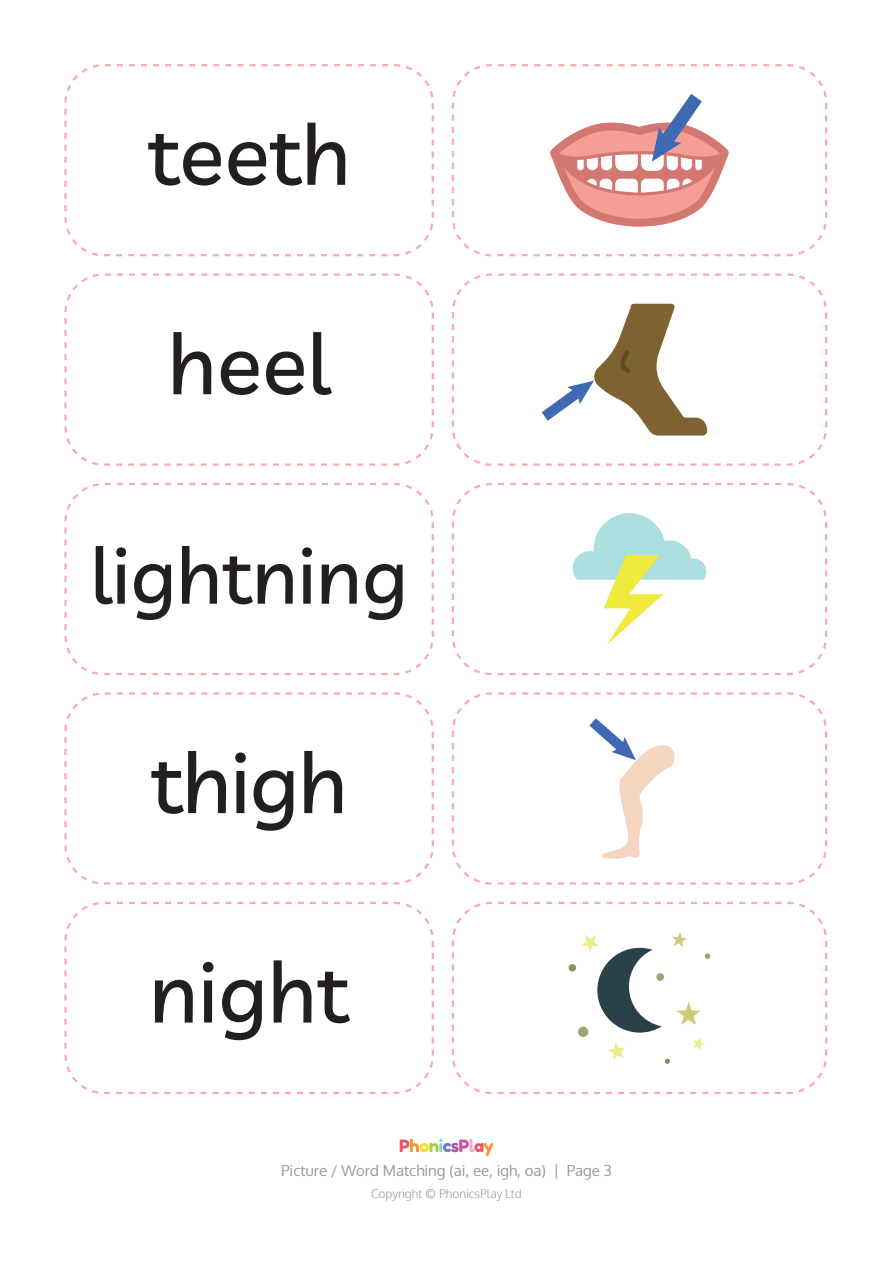
<style>
.page{position:relative;width:893px;height:1263px;background:#fff}
.page>*{position:absolute;margin:0;border:0;box-sizing:border-box;transform-origin:0 0}
.t1{font:500 84px "Livvic";color:#231f20}
.t2{font:500 78px "Livvic";color:#231f20}
.t3{font:15px "Oxygen";color:#969696}
.t4{font:300 12px "Oxygen";color:#969696}
</style>
<div class="page">
<svg style="left:400px;top:1139px;width:93px;height:17px"></svg>
<div style="left:64px;top:273px;width:370px;height:193px;border:2px dashed #f05661;border-radius:38px"></div>
<div style="left:452px;top:273px;width:375px;height:193px;border:2px dashed #f05661;border-radius:38px"></div>
<div style="left:64px;top:483px;width:370px;height:192px;border:2px dashed #f05661;border-radius:38px"></div>
<div style="left:452px;top:483px;width:375px;height:192px;border:2px dashed #f05661;border-radius:38px"></div>
<div style="left:64px;top:692px;width:370px;height:193px;border:2px dashed #f05661;border-radius:38px"></div>
<div style="left:452px;top:692px;width:375px;height:193px;border:2px dashed #f05661;border-radius:38px"></div>
<div style="left:64px;top:64px;width:370px;height:192px;border:2px dashed #f05661;border-radius:38px"></div>
<div style="left:452px;top:64px;width:375px;height:192px;border:2px dashed #f05661;border-radius:38px"></div>
<div style="left:64px;top:902px;width:370px;height:192px;border:2px dashed #f05661;border-radius:38px"></div>
<div style="left:452px;top:902px;width:375px;height:192px;border:2px dashed #f05661;border-radius:38px"></div>
<svg style="left:550px;top:94px;width:179px;height:133px"></svg>
<svg style="left:542px;top:304px;width:165px;height:131px"></svg>
<svg style="left:573px;top:513px;width:133px;height:132px"></svg>
<svg style="left:589px;top:718px;width:86px;height:141px"></svg>
<div style="left:569px;top:964px;width:7px;height:7px;background:#869260;border-radius:50%"></div>
<div style="left:578px;top:1027px;width:10px;height:10px;background:#9ba677;border-radius:50%"></div>
<div style="left:656px;top:973px;width:8px;height:8px;background:#9ba677;border-radius:50%"></div>
<svg style="left:705px;top:953px;width:5px;height:6px"></svg>
<svg style="left:665px;top:1059px;width:5px;height:5px"></svg>
<svg style="left:581px;top:935px;width:81px;height:97px"></svg>
<svg style="left:672px;top:932px;width:15px;height:15px"></svg>
<svg style="left:608px;top:1042px;width:17px;height:18px"></svg>
<svg style="left:693px;top:1038px;width:12px;height:13px"></svg>
<svg style="left:676px;top:1002px;width:25px;height:23px"></svg>
<h1 class="t1" style="left:148px;top:92px;width:205px">teeth</h1>
<h1 class="t1" style="left:168px;top:301px;width:165px">heel</h1>
<h2 class="t2" style="left:90px;top:517px;width:319px">lightning</h2>
<h1 class="t1" style="left:151px;top:720px;width:198px">thigh</h1>
<h1 class="t1" style="left:149px;top:930px;width:202px">night</h1>
<p class="t3" style="left:281px;top:1160px;width:332px">Picture / Word Matching (ai, ee, igh, oa) | Page 3</p>
<p class="t4" style="left:371px;top:1186px;width:152px">Copyright © PhonicsPlay Ltd</p>
</div>
